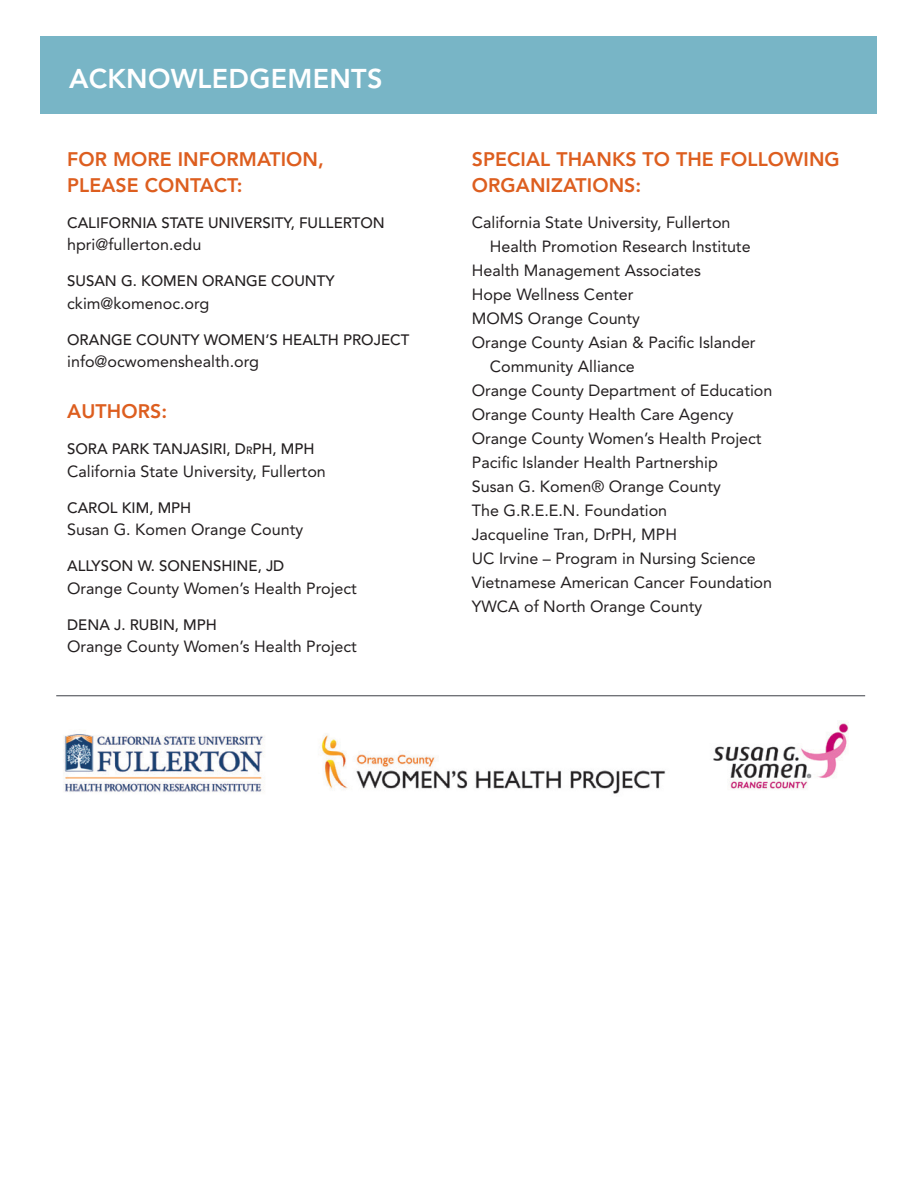
<style>
.page{position:relative;width:918px;height:1188px;background:#fff}
.page>*{position:absolute;margin:0;border:0;box-sizing:border-box;transform-origin:0 0}
.t1{font:800 27px "Avenir LT Std";letter-spacing:.01em;color:#fff}
.t2{font:800 19.5px/25.5px "Avenir LT Std";letter-spacing:.005em;color:#dd5e1f}
.t3{font:16.2px "Avenir LT Std";color:#231f20}
.t4{font:500 15px "Avenir LT Std";color:#231f20}
.s1{font-size:10.5px}
</style>
<div class="page">
<div style="left:41px;top:36px;width:836px;height:78px;background:#78b5c6"></div>
<hr style="left:56px;top:695px;width:809px;height:1px;background:#3d4047">
<img style="left:321px;top:734px;width:345px;height:60px">
<img style="left:63px;top:734px;width:202px;height:59px">
<img style="left:713px;top:721px;width:136px;height:69px">
<h1 class="t1" style="left:69px;top:63px;width:315px">ACKNOWLEDGEMENTS</h1>
<p class="t2" style="left:67px;top:147px;width:258px">FOR MORE INFORMATION,<br>PLEASE CONTACT:</p>
<p class="t4" style="left:67px;top:214px;width:319px">CALIFORNIA STATE UNIVERSITY, FU LLERTON</p>
<p class="t3" style="left:67px;top:235px;width:136px">hpri@fullerton.edu</p>
<p class="t4" style="left:67px;top:273px;width:269px">SUSAN G. KOMEN ORANGE COU NTY</p>
<p class="t3" style="left:67px;top:294px;width:144px">ckim@komenoc.org</p>
<p class="t4" style="left:67px;top:331px;width:344px">ORANGE COU NTY WOMEN’S HEALTH PROJECT</p>
<p class="t3" style="left:67px;top:352px;width:193px">info@ocwomenshealth.org</p>
<p class="t2" style="left:67px;top:399px;width:101px">AUTHORS:</p>
<p class="t4" style="left:67px;top:441px;width:249px">SORA PARK TANJASIRI, D<span class="s1">r</span>PH, M PH</p>
<p class="t3" style="left:67px;top:462px;width:260px">California State University, Fullerton</p>
<p class="t4" style="left:67px;top:499px;width:126px">CAROL KIM, M PH</p>
<p class="t3" style="left:67px;top:520px;width:238px">Susan G. Komen Orange County</p>
<p class="t4" style="left:67px;top:558px;width:219px">ALLYSON W. SONENSH INE, JD</p>
<p class="t3" style="left:67px;top:579px;width:291px">Orange County Women’s Health Project</p>
<p class="t4" style="left:67px;top:616px;width:151px">DENA J. RU BIN, M PH</p>
<p class="t3" style="left:67px;top:637px;width:291px">Orange County Women’s Health Project</p>
<p class="t2" style="left:472px;top:147px;width:24px">SPECIAL</p>
<p class="t2" style="left:556px;top:147px;width:15px">THANKS</p>
<p class="t2" style="left:643px;top:147px;width:47px">TO THE</p>
<p class="t2" style="left:720px;top:147px;width:15px">FOLLOWING</p>
<p class="t2" style="left:472px;top:172px;width:14px">ORGANI</p>
<p class="t2" style="left:551px;top:172px;width:25px">ZATIONS</p>
<p class="t2" style="left:636px;top:172px;width:7px">:</p>
<p class="t3" style="left:472px;top:213px;width:260px">California State University, Fullerton</p>
<p class="t3" style="left:490px;top:237px;width:262px">Health Promotion Research Institute</p>
<p class="t3" style="left:472px;top:261px;width:231px">Health Management Associates</p>
<p class="t3" style="left:472px;top:285px;width:163px">Hope Wellness Center</p>
<p class="t3" style="left:472px;top:309px;width:170px">MOMS Orange County</p>
<p class="t3" style="left:472px;top:333px;width:285px">Orange County Asian &amp; Pacific Islander</p>
<p class="t3" style="left:490px;top:357px;width:147px">Community Alliance</p>
<p class="t3" style="left:472px;top:381px;width:302px">Orange County Department of Education</p>
<p class="t3" style="left:472px;top:405px;width:263px">Orange County Health Care Agency</p>
<p class="t3" style="left:472px;top:429px;width:291px">Orange County Women’s Health Project</p>
<p class="t3" style="left:472px;top:453px;width:248px">Pacific Islander Health Partnership</p>
<p class="t3" style="left:472px;top:477px;width:250px">Susan G. Komen® Orange County</p>
<p class="t3" style="left:472px;top:501px;width:197px">The G.R.E.E.N. Foundation</p>
<p class="t3" style="left:472px;top:525px;width:207px">Jacqueline Tran, DrPH, MPH</p>
<p class="t3" style="left:472px;top:549px;width:286px">UC Irvine – Program in Nursing Science</p>
<p class="t3" style="left:472px;top:573px;width:302px">Vietnamese American Cancer Foundation</p>
<p class="t3" style="left:472px;top:597px;width:232px">YWCA of North Orange County</p>
</div>
